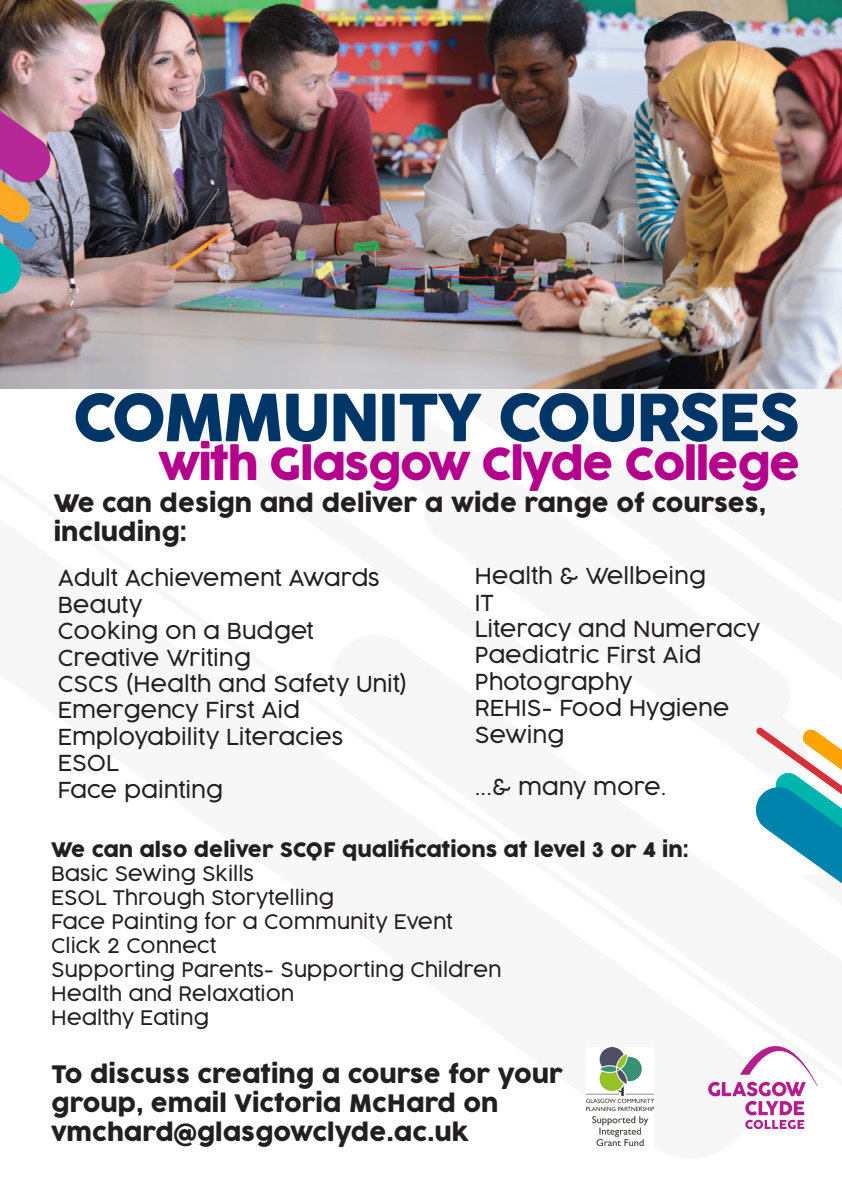
<style>
.page{position:relative;width:842px;height:1191px;background:#fff}
.page>*{position:absolute;margin:0;border:0;box-sizing:border-box;transform-origin:0 0}
.t1{font:64px "Cocogoose Pro";letter-spacing:-.04em;color:#003667}
.t2{font:44px "Cocogoose Pro";letter-spacing:-.04em;color:#b4008c}
.t3{font:24px/28.8px "Cocogoose Pro";color:#231f20}
.t4{font:300 22px "Cocogoose Pro";color:#231f20}
.t5{font:300 20px "Cocogoose Pro";color:#231f20}
.t6{font:20px "Cocogoose Pro";color:#231f20}
</style>
<div class="page">
<svg style="left:755px;top:727px;width:87px;height:157px"></svg>
<svg style="left:708px;top:1046px;width:110px;height:84px"></svg>
<img style="left:587px;top:1047px;width:67px;height:98px">
<img style="left:0;top:0;width:842px;height:388px">
<p class="t1" style="left:72px;top:374px;width:729px">COMMUNITY COURSES</p>
<p class="t2" style="left:158px;top:434px;width:644px">with Glasgow Clyde College</p>
<p class="t3" style="left:54px;top:489px;width:714px">We can design and deliver a wide range of courses, including:</p>
<p class="t4" style="left:58px;top:563px;width:323px">Adult Achievement Awards</p>
<p class="t4" style="left:58px;top:589px;width:86px">Beauty</p>
<p class="t4" style="left:58px;top:616px;width:257px">Cooking on a Budget</p>
<p class="t4" style="left:58px;top:642px;width:194px">Creative Writing</p>
<p class="t4" style="left:58px;top:669px;width:351px">CSCS (Health and Safety Unit)</p>
<p class="t4" style="left:58px;top:695px;width:244px">Emergency First Aid</p>
<p class="t4" style="left:58px;top:721px;width:287px">Employability Literacies</p>
<p class="t4" style="left:58px;top:748px;width:62px">ESOL</p>
<p class="t4" style="left:58px;top:774px;width:167px">Face painting</p>
<p class="t4" style="left:475px;top:561px;width:233px">Health &amp; Wellbeing</p>
<p class="t4" style="left:475px;top:587px;width:21px">IT</p>
<p class="t4" style="left:475px;top:614px;width:287px">Literacy and Numeracy</p>
<p class="t4" style="left:475px;top:640px;width:228px">Paediatric First Aid</p>
<p class="t4" style="left:475px;top:666px;width:159px">Photography</p>
<p class="t4" style="left:475px;top:693px;width:256px">REHIS- Food Hygiene</p>
<p class="t4" style="left:475px;top:719px;width:91px">Sewing</p>
<p class="t4" style="left:475px;top:772px;width:193px">...&amp; many more.</p>
<p class="t6" style="left:51px;top:836px;width:639px">We can also deliver SCQF qualifications at level 3 or 4 in:</p>
<p class="t5" style="left:51px;top:860px;width:204px">Basic Sewing Skills</p>
<p class="t5" style="left:51px;top:884px;width:284px">ESOL Through Storytelling</p>
<p class="t5" style="left:51px;top:908px;width:403px">Face Painting for a Community Event</p>
<p class="t5" style="left:51px;top:932px;width:166px">Click 2 Connect</p>
<p class="t5" style="left:51px;top:956px;width:452px">Supporting Parents- Supporting Children</p>
<p class="t5" style="left:51px;top:980px;width:244px">Health and Relaxation</p>
<p class="t5" style="left:51px;top:1004px;width:159px">Healthy Eating</p>
<p class="t3" style="left:51px;top:1060px;width:513px">To discuss creating a course for your</p>
<p class="t3" style="left:51px;top:1089px;width:449px">group, email Victoria McHard on</p>
<p class="t3" style="left:51px;top:1118px;width:419px">vmchard@glasgowclyde.ac.uk</p>
</div>
